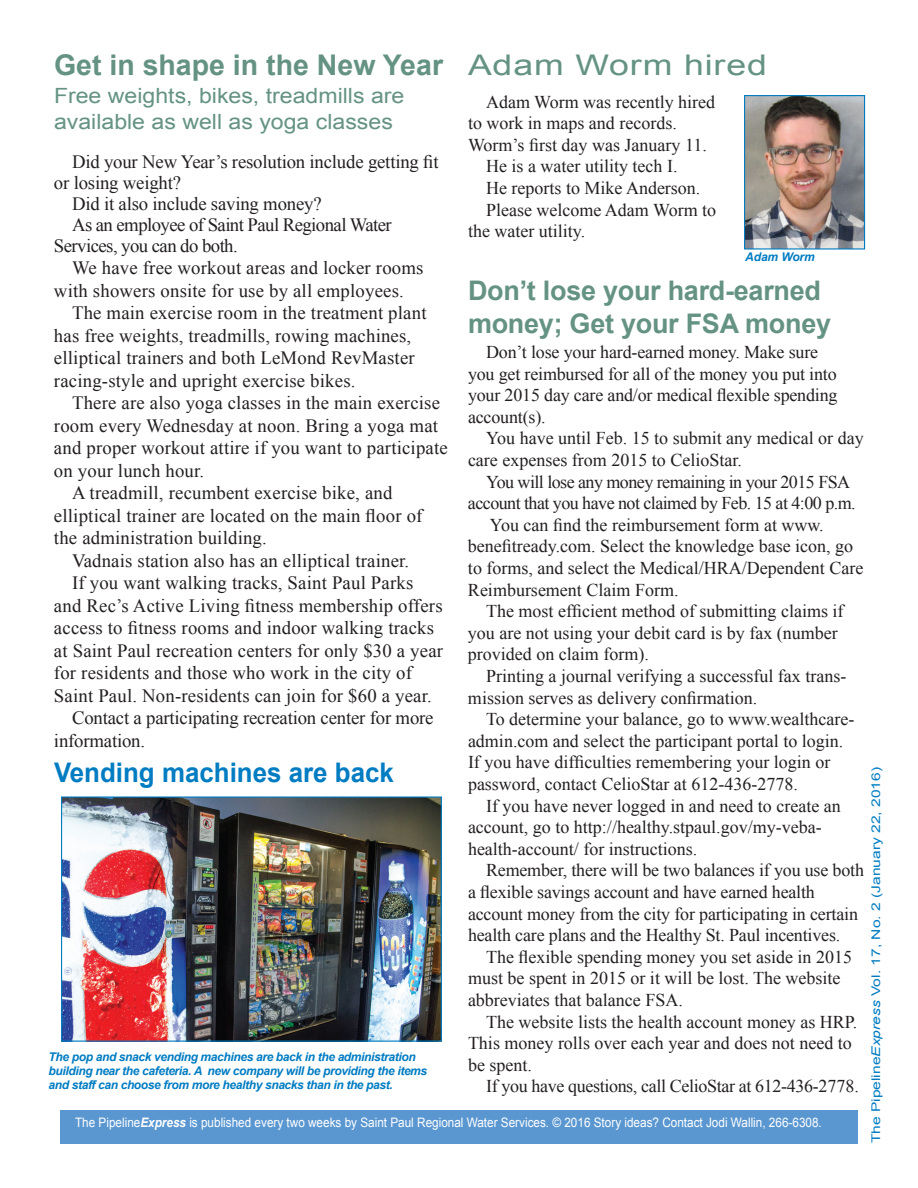
<style>
.page{position:relative;width:918px;height:1188px;background:#fff}
.page>*{position:absolute;margin:0;border:0;box-sizing:border-box;transform-origin:0 0}
.t1{font:700 28.5px "Arial";color:#659383}
.t2{font:28.5px "Arial";letter-spacing:.025em;color:#659383;scale:1.25 1}
.t3{font:700 27px/32.4px "Arial";letter-spacing:-.01em;color:#659383}
.t4{font:700 27px "Arial";color:#007cc2;scale:.96 1}
.t5{font:21px/25.2px "Arial";color:#659383;scale:1.1 1}
.t6{font:18.75px "Times New Roman";letter-spacing:.01em;color:#231f20}
.t7{font:18.75px "Times New Roman";letter-spacing:-.01em;color:#231f20}
.t8{font:18.75px "Times New Roman";letter-spacing:-.03em;color:#231f20}
.t9{font:18px/21.6px "Times New Roman";color:#231f20}
.t10{font:18px "Times New Roman";letter-spacing:-.03em;color:#231f20}
.t11{font:18px "Times New Roman";letter-spacing:-.02em;color:#231f20}
.t12{font:13.05px "Arial";color:#fff;scale:.9 1}
.t13{font:italic 700 12px/14.2px "Arial";letter-spacing:-.03em;color:#007cc2}
.t14{font:12px "Arial";color:#007cc2;scale:1.3 1}
.t15{font:italic 700 12px "Arial";letter-spacing:-.01em;color:#007cc2}
.s1{font-style:italic}
.s2{font-weight:700;font-style:italic}
</style>
<div class="page">
<div style="left:60px;top:1110px;width:798px;height:34px;background:#5a97d1"></div>
<img style="left:746px;top:97px;width:117px;height:151px">
<div style="left:744px;top:95px;width:121px;height:155px;border:1px solid #007cc2"></div>
<img style="left:63px;top:798px;width:377px;height:242px">
<div style="left:61px;top:796px;width:381px;height:246px;border:1px solid #007cc2"></div>
<h1 class="t1" style="left:54px;top:46px;width:391px">Get in shape in the New Year</h1>
<h1 class="t2" style="left:468px;top:46px;width:241px">Adam Worm hired</h1>
<p class="t5" style="left:54px;top:84px;width:320px">Free weights, bikes, treadmills are available as well as yoga classes</p>
<p class="t9" style="left:486px;top:90px;width:231px">Adam Worm was recently hired</p>
<p class="t9" style="left:468px;top:112px;width:210px">to work in maps and records.</p>
<p class="t9" style="left:468px;top:134px;width:240px">Worm’s first day was January 11.</p>
<p class="t9" style="left:486px;top:155px;width:193px">He is a water utility tech I.</p>
<p class="t9" style="left:486px;top:177px;width:216px">He reports to Mike Anderson.</p>
<p class="t9" style="left:486px;top:198px;width:232px">Please welcome Adam Worm to</p>
<p class="t9" style="left:468px;top:220px;width:119px">the water utility.</p>
<p class="t7" style="left:72px;top:149px;width:368px">Did your New Year’s resolution include getting fit</p>
<p class="t7" style="left:54px;top:170px;width:129px">or losing weight?</p>
<p class="t7" style="left:72px;top:191px;width:251px">Did it also include saving money?</p>
<p class="t8" style="left:72px;top:212px;width:321px">As an employee of Saint Paul Regional Water</p>
<p class="t8" style="left:54px;top:233px;width:185px">Services, you can do both.</p>
<p class="t6" style="left:72px;top:256px;width:353px">We have free workout areas and locker rooms</p>
<p class="t6" style="left:54px;top:278px;width:351px">with showers onsite for use by all employees.</p>
<p class="t6" style="left:72px;top:301px;width:356px">The main exercise room in the treatment plant</p>
<p class="t6" style="left:54px;top:323px;width:359px">has free weights, treadmills, rowing machines,</p>
<p class="t6" style="left:54px;top:346px;width:362px">elliptical trainers and both LeMond RevMaster</p>
<p class="t6" style="left:54px;top:368px;width:303px">racing-style and upright exercise bikes.</p>
<p class="t6" style="left:72px;top:391px;width:370px">There are also yoga classes in the main exercise</p>
<p class="t6" style="left:54px;top:413px;width:386px">room every Wednesday at noon. Bring a yoga mat</p>
<p class="t6" style="left:54px;top:436px;width:395px">and proper workout attire if you want to participate</p>
<p class="t6" style="left:54px;top:458px;width:152px">on your lunch hour.</p>
<p class="t6" style="left:72px;top:481px;width:322px">A treadmill, recumbent exercise bike, and</p>
<p class="t6" style="left:54px;top:503px;width:370px">elliptical trainer are located on the main floor of</p>
<p class="t6" style="left:54px;top:526px;width:214px">the administration building.</p>
<p class="t6" style="left:72px;top:548px;width:339px">Vadnais station also has an elliptical trainer.</p>
<p class="t6" style="left:72px;top:571px;width:343px">If you want walking tracks, Saint Paul Parks</p>
<p class="t6" style="left:54px;top:593px;width:390px">and Rec’s Active Living fitness membership offers</p>
<p class="t6" style="left:54px;top:616px;width:382px">access to fitness rooms and indoor walking tracks</p>
<p class="t6" style="left:54px;top:638px;width:391px">at Saint Paul recreation centers for only $30 a year</p>
<p class="t6" style="left:54px;top:661px;width:360px">for residents and those who work in the city of</p>
<p class="t6" style="left:54px;top:683px;width:379px">Saint Paul. Non-residents can join for $60 a year.</p>
<p class="t7" style="left:72px;top:706px;width:363px">Contact a participating recreation center for more</p>
<p class="t7" style="left:54px;top:728px;width:93px">information.</p>
<p class="t15" style="left:745px;top:249px;width:71px">Adam Worm</p>
<h2 class="t3" style="left:468px;top:276px;width:365px">Don’t lose your hard-earned money; Get your FSA money</h2>
<p class="t9" style="left:468px;top:341px;width:371px;text-indent:18px">Don’t lose your hard-earned money. Make sure you get reimbursed for all of the money you put into your 2015 day care and/or medical flexible spending account(s).</p>
<p class="t9" style="left:468px;top:427px;width:397px;text-indent:18px">You have until Feb. 15 to submit any medical or day care expenses from 2015 to CelioStar.</p>
<p class="t10" style="left:486px;top:470px;width:366px">You will lose any money remaining in your 2015 FSA</p>
<p class="t10" style="left:468px;top:491px;width:389px">account that you have not claimed by Feb. 15 at 4:00 p.m.</p>
<p class="t9" style="left:490px;top:514px;width:335px">You can find the reimbursement form at www.</p>
<p class="t9" style="left:468px;top:535px;width:387px">benefitready.com. Select the knowledge base icon, go</p>
<p class="t9" style="left:468px;top:557px;width:397px">to forms, and select the Medical/HRA/Dependent Care</p>
<p class="t9" style="left:468px;top:579px;width:212px">Reimbursement Claim Form.</p>
<p class="t9" style="left:486px;top:600px;width:359px">The most efficient method of submitting claims if</p>
<p class="t9" style="left:468px;top:622px;width:371px">you are not using your debit card is by fax (number</p>
<p class="t9" style="left:468px;top:643px;width:182px">provided on claim form).</p>
<p class="t9" style="left:486px;top:665px;width:362px">Printing a journal verifying a successful fax trans-</p>
<p class="t9" style="left:468px;top:687px;width:291px">mission serves as delivery confirmation.</p>
<p class="t9" style="left:486px;top:708px;width:370px">To determine your balance, go to www.wealthcare-</p>
<p class="t9" style="left:468px;top:730px;width:377px">admin.com and select the participant portal to login.</p>
<p class="t9" style="left:468px;top:751px;width:364px">If you have difficulties remembering your login or</p>
<p class="t9" style="left:468px;top:773px;width:331px">password, contact CelioStar at 612-436-2778.</p>
<p class="t9" style="left:486px;top:795px;width:356px">If you have never logged in and need to create an</p>
<p class="t9" style="left:468px;top:816px;width:355px">account, go to http://healthy.stpaul.gov/my-veba-</p>
<p class="t9" style="left:468px;top:838px;width:231px">health-account/ for instructions.</p>
<p class="t9" style="left:486px;top:859px;width:380px">Remember, there will be two balances if you use both</p>
<p class="t9" style="left:468px;top:881px;width:348px">a flexible savings account and have earned health</p>
<p class="t9" style="left:468px;top:903px;width:392px">account money from the city for participating in certain</p>
<p class="t9" style="left:468px;top:924px;width:374px">health care plans and the Healthy St. Paul incentives.</p>
<p class="t9" style="left:486px;top:946px;width:367px">The flexible spending money you set aside in 2015</p>
<p class="t9" style="left:468px;top:967px;width:374px">must be spent in 2015 or it will be lost. The website</p>
<p class="t9" style="left:468px;top:989px;width:216px">abbreviates that balance FSA.</p>
<p class="t9" style="left:486px;top:1011px;width:373px">The website lists the health account money as HRP.</p>
<p class="t9" style="left:468px;top:1032px;width:385px">This money rolls over each year and does not need to</p>
<p class="t9" style="left:468px;top:1054px;width:65px">be spent.</p>
<p class="t11" style="left:486px;top:1074px;width:374px">If you have questions, call CelioStar at 612-436-2778.</p>
<h2 class="t4" style="left:54px;top:755px;width:356px">Vending machines are back</h2>
<p class="t14" style="left:868px;top:1143px;width:291px;rotate:-90deg">The Pipeline<span class="s1">Express</span> Vol. 17, No. 2 (January 22, 2016)</p>
<p class="t13" style="left:49px;top:1050px;width:380px">The pop and snack vending machines are back in the administration building near the cafeteria. A new company will be providing the items and staff can choose from more healthy snacks than in the past.</p>
<p class="t12" style="left:75px;top:1114px;width:831px">The Pipeline<span class="s2">Express</span> is published every two weeks by Saint Paul Regional Water Services. © 2016 Story ideas? Contact Jodi Wallin, 266-6308.</p>
</div>
